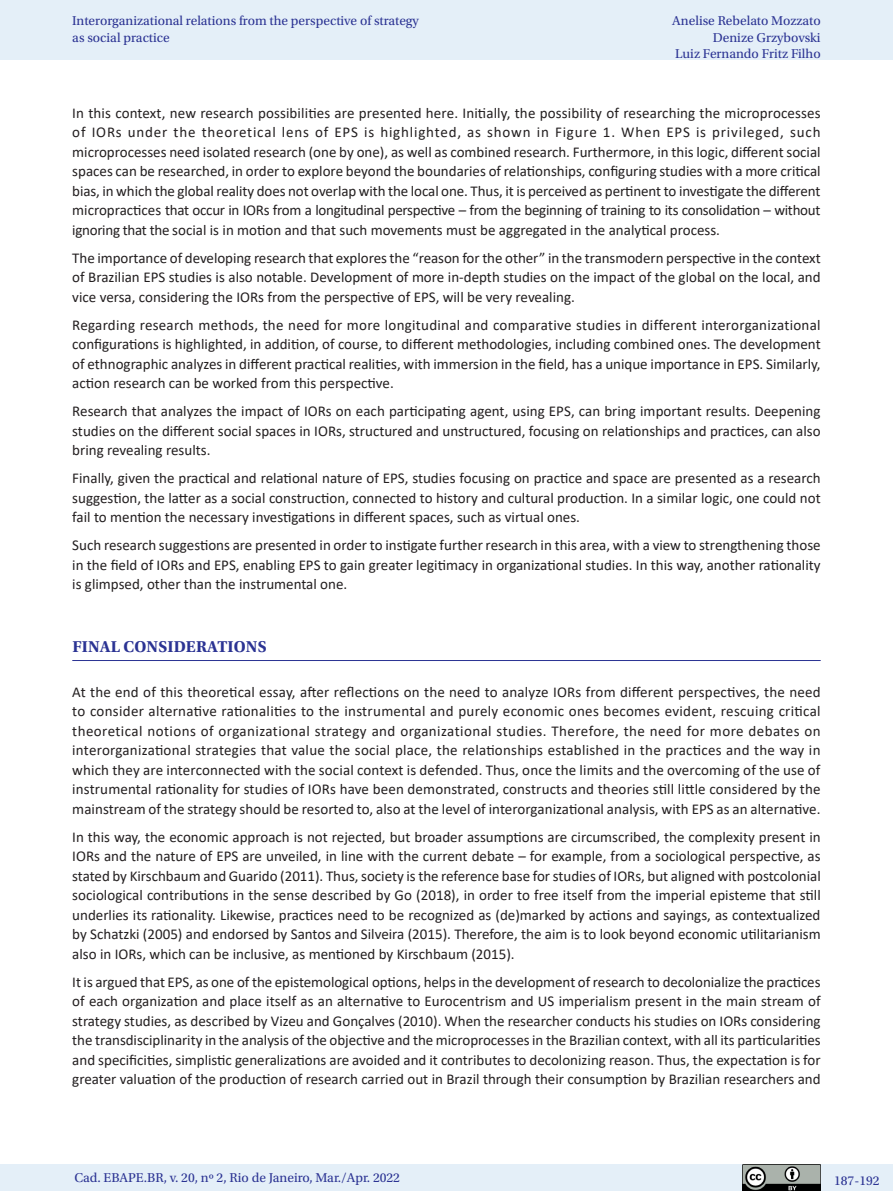
<style>
.page{position:relative;width:893px;height:1191px;background:#fff}
.page>*{position:absolute;margin:0;border:0;box-sizing:border-box;transform-origin:0 0}
._07_1_sub_1{font:700 16.5px "Utopia Std";letter-spacing:.01em;color:#2b3393}
._06_0_texto{font:15px/19.5px "Calibri";color:#231f20;text-align:justify}
.t1{font:13.5px/16.5px "Utopia Std";color:#2b3393}
</style>
<div class="page">
<div style="left:0;top:0;width:893px;height:60px;background:#e4eff8"></div>
<div style="left:0;top:1164px;width:893px;height:27px;background:#e4eff8"></div>
<img style="left:743px;top:1164px;width:78px;height:27px">
<hr style="left:72px;top:660px;width:749px;height:1px;background:#2b3393">
<p class="t1" style="left:72px;top:13px;width:348px">Interorganizational relations from the perspective of strategy as social practice</p>
<p class="t1" style="left:672px;top:13px;width:150px;text-align:right">Anelise Rebelato Mozzato<br>Denize Grzybovski<br>Luiz Fernando Fritz Filho</p>
<p class="_06_0_texto" style="left:72px;top:102px;width:750px">In this context, new research possibilities are presented here. Initially, the possibility of researching the microprocesses of IORs under the theoretical lens of EPS is highlighted, as shown in Figure 1. When EPS is privileged, such microprocesses need isolated research (one by one), as well as combined research. Furthermore, in this logic, different social spaces can be researched, in order to explore beyond the boundaries of relationships, configuring studies with a more critical bias, in which the global reality does not overlap with the local one. Thus, it is perceived as pertinent to investigate the different micropractices that occur in IORs from a longitudinal perspective – from the beginning of training to its consolidation – without ignoring that the social is in motion and that such movements must be aggregated in the analytical process.</p>
<p class="_06_0_texto" style="left:72px;top:247px;width:750px">The importance of developing research that explores the “reason for the other” in the transmodern perspective in the context of Brazilian EPS studies is also notable. Development of more in-depth studies on the impact of the global on the local, and vice versa, considering the IORs from the perspective of EPS, will be very revealing.</p>
<p class="_06_0_texto" style="left:72px;top:314px;width:750px">Regarding research methods, the need for more longitudinal and comparative studies in different interorganizational configurations is highlighted, in addition, of course, to different methodologies, including combined ones. The development of ethnographic analyzes in different practical realities, with immersion in the field, has a unique importance in EPS. Similarly, action research can be worked from this perspective.</p>
<p class="_06_0_texto" style="left:72px;top:401px;width:750px">Research that analyzes the impact of IORs on each participating agent, using EPS, can bring important results. Deepening studies on the different social spaces in IORs, structured and unstructured, focusing on relationships and practices, can also bring revealing results.</p>
<p class="_06_0_texto" style="left:72px;top:468px;width:750px">Finally, given the practical and relational nature of EPS, studies focusing on practice and space are presented as a research suggestion, the latter as a social construction, connected to history and cultural production. In a similar logic, one could not fail to mention the necessary investigations in different spaces, such as virtual ones.</p>
<p class="_06_0_texto" style="left:72px;top:535px;width:750px">Such research suggestions are presented in order to instigate further research in this area, with a view to strengthening those in the field of IORs and EPS, enabling EPS to gain greater legitimacy in organizational studies. In this way, another rationality is glimpsed, other than the instrumental one.</p>
<p class="_07_1_sub_1" style="left:72px;top:636px;width:196px">FINAL CONSIDERATIONS</p>
<p class="_06_0_texto" style="left:72px;top:681px;width:750px">At the end of this theoretical essay, after reflections on the need to analyze IORs from different perspectives, the need to consider alternative rationalities to the instrumental and purely economic ones becomes evident, rescuing critical theoretical notions of organizational strategy and organizational studies. Therefore, the need for more debates on interorganizational strategies that value the social place, the relationships established in the practices and the way in which they are interconnected with the social context is defended. Thus, once the limits and the overcoming of the use of instrumental rationality for studies of IORs have been demonstrated, constructs and theories still little considered by the mainstream of the strategy should be resorted to, also at the level of interorganizational analysis, with EPS as an alternative.</p>
<p class="_06_0_texto" style="left:72px;top:826px;width:750px">In this way, the economic approach is not rejected, but broader assumptions are circumscribed, the complexity present in IORs and the nature of EPS are unveiled, in line with the current debate – for example, from a sociological perspective, as stated by Kirschbaum and Guarido (2011). Thus, society is the reference base for studies of IORs, but aligned with postcolonial sociological contributions in the sense described by Go (2018), in order to free itself from the imperial episteme that still underlies its rationality. Likewise, practices need to be recognized as (de)marked by actions and sayings, as contextualized by Schatzki (2005) and endorsed by Santos and Silveira (2015). Therefore, the aim is to look beyond economic utilitarianism also in IORs, which can be inclusive, as mentioned by Kirschbaum (2015).</p>
<p class="_06_0_texto" style="left:72px;top:971px;width:750px">It is argued that EPS, as one of the epistemological options, helps in the development of research to decolonialize the practices of each organization and place itself as an alternative to Eurocentrism and US imperialism present in the main stream of strategy studies, as described by Vizeu and Gonçalves (2010). When the researcher conducts his studies on IORs considering the transdisciplinarity in the analysis of the objective and the microprocesses in the Brazilian context, with all its particularities and specificities, simplistic generalizations are avoided and it contributes to decolonizing reason. Thus, the expectation is for greater valuation of the production of research carried out in Brazil through their consumption by Brazilian researchers and</p>
<p class="t1" style="left:74px;top:1169px;width:327px">Cad. EBAPE.BR, v. 20, nº 2, Rio de Janeiro, Mar./Apr. 2022</p>
<p class="t1" style="left:834px;top:1172px;width:47px">187-192</p>
</div>
